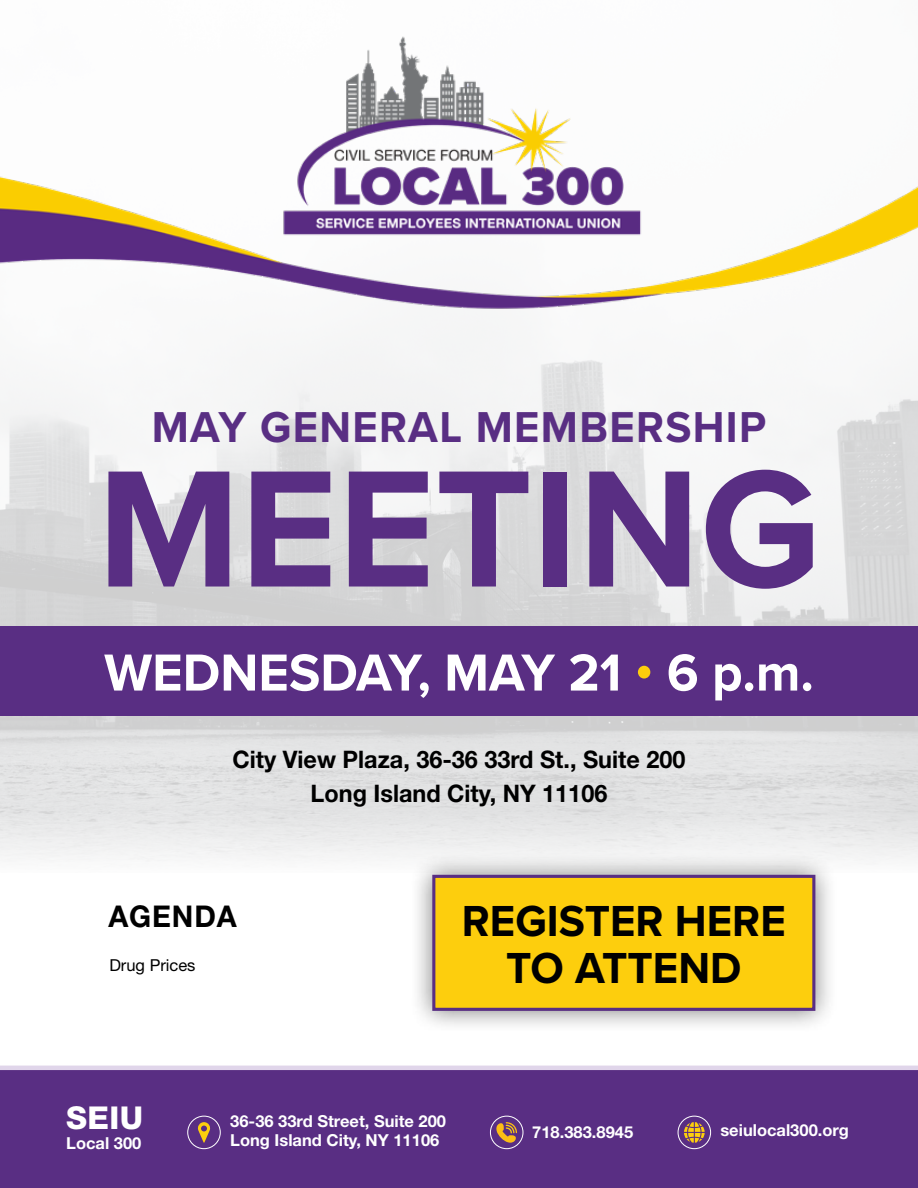
<style>
.page{position:relative;width:918px;height:1188px;background:#fff}
.page>*{position:absolute;margin:0;border:0;box-sizing:border-box;transform-origin:0 0}
.t1{font:700 172.35px "Proxima Nova";color:#592e83}
.t2{font:700 54px "Proxima Nova";color:#fff}
.t3{font:700 45px/47px "Proxima Nova";color:#000;text-align:center}
.t4{font:700 44.85px "Proxima Nova";letter-spacing:.03em;color:#592e83}
.t5{font:800 31.5px "Helvetica Neue LT Std";color:#fff}
.t6{font:700 30px "Helvetica Neue LT Std";letter-spacing:.03em;color:#000}
.t7{font:700 24.15px/34.5px "Helvetica Neue LT Std";color:#000;text-align:center}
.t8{font:700 16.5px/19.5px "Helvetica Neue LT Std";color:#fff}
.t9{font:16.5px "Helvetica Neue LT Std";color:#000}
.s1{color:#fdce0d}
</style>
<div class="page">
<img style="left:0;top:338px;width:918px;height:523px">
<img style="left:0;top:36px;width:918px;height:302px">
<div style="left:0;top:1070px;width:918px;height:118px;background:#592e83"></div>
<div style="left:0;top:626px;width:918px;height:90px;background:#592e83"></div>
<div style="left:187px;top:1116px;width:34px;height:33px;border:1px solid #fff;border-radius:50%"></div>
<svg style="left:198px;top:1122px;width:13px;height:21px"></svg>
<div style="left:490px;top:1116px;width:33px;height:33px;border:1px solid #fff;border-radius:50%"></div>
<svg style="left:496px;top:1122px;width:21px;height:21px"></svg>
<div style="left:678px;top:1116px;width:33px;height:33px;border:1px solid #fff;border-radius:50%"></div>
<svg style="left:684px;top:1122px;width:21px;height:21px"></svg>
<div style="left:409px;top:852px;width:429px;height:181px;background:#000;opacity:.5"></div>
<div style="left:432px;top:875px;width:383px;height:136px;background:#fdce0d;border:3px solid #592e83"></div>
<hr style="left:0;top:1066px;width:918px;height:4px;background:#e0d5ea">
<h3 class="t4" style="left:152px;top:393px;width:616px">MAY GENERAL MEMBERSHIP</h3>
<h1 class="t1" style="left:97px;top:401px;width:725px">MEETING</h1>
<h2 class="t2" style="left:104px;top:632px;width:711px">WEDNESDAY, MAY 21 <span class="s1">•</span> 6 p.m.</h2>
<h3 class="t7" style="left:233px;top:741px;width:455px">City View Plaza, 36-36 33rd St., Suite 200<br>Long Island City, NY 11106</h3>
<h3 class="t6" style="left:108px;top:898px;width:130px">AGENDA</h3>
<p class="t9" style="left:109px;top:955px;width:88px">Drug Prices</p>
<h3 class="t3" style="left:462px;top:897px;width:325px">REGISTER HERE<br>TO ATTEND</h3>
<h3 class="t5" style="left:66px;top:1099px;width:78px">SEIU</h3>
<p class="t8" style="left:66px;top:1133px;width:77px">Local 300</p>
<p class="t8" style="left:230px;top:1111px;width:217px">36-36 33rd Street, Suite 200<br>Long Island City, NY 11106</p>
<p class="t8" style="left:532px;top:1122px;width:102px">718.383.8945</p>
<p class="t8" style="left:720px;top:1120px;width:130px">seiulocal300.org</p>
</div>
